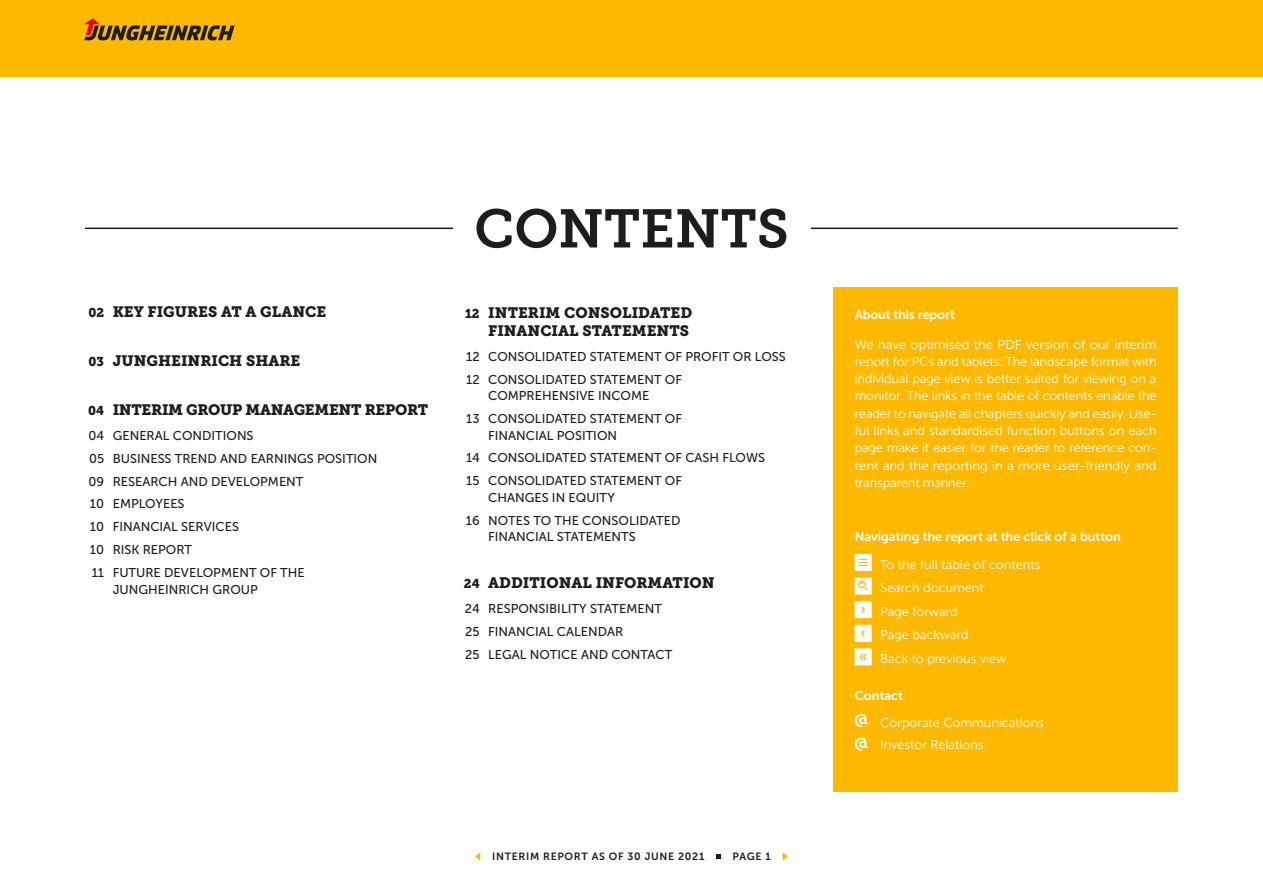
<style>
.page{position:relative;width:1263px;height:893px;background:#fff}
.page>*{position:absolute;margin:0;border:0;box-sizing:border-box;transform-origin:0 0}
.t1{font:54px "Museo JH Slab 700";color:#1d1d1b}
.t2{font:15px/18px "Museo JH Slab 900";color:#1d1d1b;text-align:right}
.t3{font:15px "Museo JH Slab 900";letter-spacing:-.02em;color:#1d1d1b}
.t4{font:12.75px/17.2px "Museo JH Sans 300";color:#fff}
.t5{font:12.75px/22.8px "Museo JH Sans 500";color:#1d1d1b}
.t6{font:12.75px "Museo JH Sans 700";color:#fff}
.t7{font:10.5px "Museo JH Sans 700";letter-spacing:.065em;color:#1d1d1b}
.s1{font-size:12.75px}
</style>
<div class="page">
<div style="left:0;top:0;width:1263px;height:77px;background:#ffb900"></div>
<svg style="left:475px;top:852px;width:5px;height:8px"></svg>
<svg style="left:716px;top:854px;width:5px;height:5px"></svg>
<svg style="left:783px;top:852px;width:5px;height:8px"></svg>
<svg style="left:84px;top:18px;width:151px;height:22px"></svg>
<hr style="left:85px;top:228px;width:1093px;height:1px;background:#1d1d1b">
<div style="left:453px;top:209px;width:357px;height:38px;background:#fff"></div>
<div style="left:833px;top:287px;width:345px;height:505px;background:#ffb900"></div>
<svg style="left:855px;top:554px;width:16px;height:17px"></svg>
<svg style="left:859px;top:559px;width:8px;height:7px"></svg>
<svg style="left:855px;top:578px;width:16px;height:16px"></svg>
<div style="left:858px;top:581px;width:7px;height:7px;border:1px solid #ffb900;border-radius:50%"></div>
<svg style="left:860px;top:582px;width:9px;height:9px"></svg>
<div style="left:855px;top:601px;width:16px;height:17px;background:#fff;border:1px solid #fff"></div>
<svg style="left:861px;top:607px;width:4px;height:6px"></svg>
<div style="left:855px;top:625px;width:16px;height:17px;background:#fff;border:1px solid #fff"></div>
<svg style="left:861px;top:630px;width:4px;height:6px"></svg>
<div style="left:855px;top:648px;width:16px;height:17px;background:#fff;border:1px solid #fff"></div>
<svg style="left:859px;top:654px;width:8px;height:6px"></svg>
<svg style="left:855px;top:714px;width:13px;height:13px"></svg>
<svg style="left:855px;top:738px;width:13px;height:13px"></svg>
<p class="t2" style="left:88px;top:303px;width:239px"><span class="s1">02</span> KEY FIGURES AT A GLANCE</p>
<p class="t2" style="left:89px;top:352px;width:213px"><span class="s1">03</span> JUNGHEINRICH SHARE</p>
<p class="t3" style="left:88px;top:401px;width:342px"><span class="s1">04</span> INTERIM GROUP MANAGEMENT REPORT</p>
<p class="t5" style="left:88px;top:424px;width:290px">04 GENERAL CONDITIONS<br>05 BUSINESS TREND AND EARNINGS POSITION<br>09 RESEARCH AND DEVELOPMENT<br>10 EMPLOYEES<br>10 FINANCIAL SERVICES<br>10 RISK REPORT<br>11 FUTURE DEVELOPMENT OF THE</p>
<p class="t5" style="left:113px;top:578px;width:147px">JUNGHEINRICH GROUP</p>
<h1 class="t1" style="left:474px;top:198px;width:316px">CONTENTS</h1>
<p class="t2" style="left:465px;top:304px;width:229px"><span class="s1">12</span> INTERIM CONSOLIDATED<br>FINANCIAL STATEMENTS</p>
<p class="t5" style="left:466px;top:345px;width:321px">12 CONSOLIDATED STATEMENT OF PROFIT OR LOSS<br>12 CONSOLIDATED STATEMENT OF</p>
<p class="t5" style="left:466px;top:384px;width:217px;text-indent:22px">COMPREHENSIVE INCOME<br>13 CONSOLIDATED STATEMENT OF</p>
<p class="t5" style="left:466px;top:424px;width:301px;text-indent:22px">FINANCIAL POSITION<br>14 CONSOLIDATED STATEMENT OF CASH FLOWS<br>15 CONSOLIDATED STATEMENT OF</p>
<p class="t5" style="left:466px;top:486px;width:216px;text-indent:22px">CHANGES IN EQUITY<br>16 NOTES TO THE CONSOLIDATED</p>
<p class="t5" style="left:488px;top:525px;width:149px">FINANCIAL STATEMENTS</p>
<p class="t2" style="left:464px;top:574px;width:252px"><span class="s1">24</span> ADDITIONAL INFORMATION</p>
<p class="t5" style="left:465px;top:598px;width:209px">24 RESPONSIBILITY STATEMENT<br>25 FINANCIAL CALENDAR<br>25 LEGAL NOTICE AND CONTACT</p>
<p class="t7" style="left:492px;top:851px;width:214px">INTERIM REPORT AS OF 30 JUNE 2021</p>
<p class="t7" style="left:733px;top:851px;width:40px">PAGE 1</p>
<p class="t6" style="left:855px;top:307px;width:102px">About this report</p>
<p class="t4" style="left:855px;top:336px;width:304px;text-align:justify">We have optimised the PDF version of our interim report for PCs and tablets. The landscape format with individual page view is better suited for viewing on a monitor. The links in the table of contents enable the reader to navigate all chapters quickly and easily. Use&shy;ful links and standardised function buttons on each page make it easier for the reader to reference con&shy;tent and the reporting in a more user-friendly and transparent manner.</p>
<p class="t6" style="left:855px;top:529px;width:268px">Navigating the report at the click of a button</p>
<p class="t4" style="left:880px;top:552px;width:161px;line-height:23.7px">To the full table of contents<br>Search document<br>Page forward<br>Page backward<br>Back to previous view</p>
<p class="t6" style="left:855px;top:688px;width:50px">Contact</p>
<p class="t4" style="left:880px;top:712px;width:165px;line-height:22px">Corporate Communications<br>Investor Relations</p>
</div>
